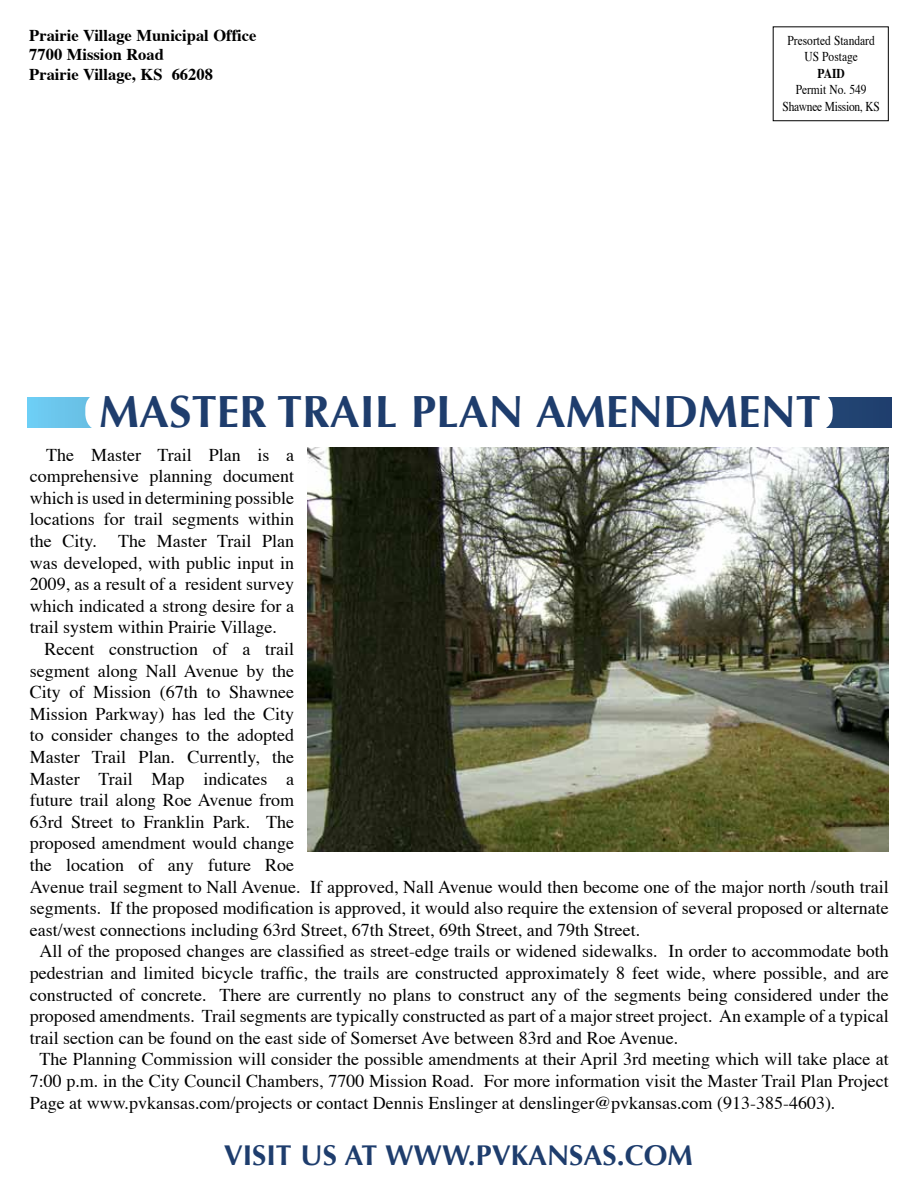
<style>
.page{position:relative;width:918px;height:1188px;background:#fff}
.page>*{position:absolute;margin:0;border:0;box-sizing:border-box;transform-origin:0 0}
.t1{font:700 45px "Optima";color:#1e3d6d}
.t2{font:700 28.5px "Optima";color:#1e3d6d}
.t3{font:18px "Times";color:#000}
.t4{font:700 16.5px/19.5px "Times";color:#000}
.t5{font:13.5px/16.5px "Times";letter-spacing:-.025em;color:#000;text-align:center;scale:.85 1}
.t6{font:13.5px/16.5px "Times";color:#000;text-align:center;scale:.85 1}
.t7{font:700 13.5px "Times";color:#000;scale:.85 1}
</style>
<div class="page">
<div style="left:773px;top:26px;width:116px;height:95px;border:1px solid #000"></div>
<svg style="left:28px;top:398px;width:864px;height:29px;background:#4583ad"></svg>
<div style="left:85px;top:393px;width:748px;height:38px;background:#fff;border-radius:16px"></div>
<img style="left:308px;top:447px;width:581px;height:405px">
<p class="t4" style="left:29px;top:26px;width:229px">Prairie Village Municipal Office<br>7700 Mission Road<br>Prairie Village, KS 66208</p>
<p class="t6" style="left:788px;top:33px;width:104px">Presorted Standard<br>US Postage</p>
<p class="t7" style="left:818px;top:64px;width:17px">PAID</p>
<p class="t5" style="left:783px;top:82px;width:116px">Permit No. 549<br>Shawnee Mission, KS</p>
<h1 class="t1" style="left:99px;top:386px;width:723px">MASTER TRAIL PLAN AMENDMENT</h1>
<p class="t3" style="left:46px;top:443px;width:250px">The Master Trail Plan is a</p>
<p class="t3" style="left:30px;top:465px;width:266px">comprehensive planning document</p>
<p class="t3" style="left:30px;top:486px;width:266px">which is used in determining possible</p>
<p class="t3" style="left:30px;top:508px;width:266px">locations for trail segments within</p>
<p class="t3" style="left:30px;top:529px;width:266px">the City. The Master Trail Plan</p>
<p class="t3" style="left:30px;top:551px;width:266px">was developed, with public input in</p>
<p class="t3" style="left:30px;top:573px;width:266px">2009, as a result of a resident survey</p>
<p class="t3" style="left:30px;top:594px;width:266px">which indicated a strong desire for a</p>
<p class="t3" style="left:30px;top:616px;width:249px">trail system within Prairie Village.</p>
<p class="t3" style="left:45px;top:637px;width:251px">Recent construction of a trail</p>
<p class="t3" style="left:30px;top:659px;width:266px">segment along Nall Avenue by the</p>
<p class="t3" style="left:30px;top:681px;width:266px">City of Mission (67th to Shawnee</p>
<p class="t3" style="left:30px;top:702px;width:266px">Mission Parkway) has led the City</p>
<p class="t3" style="left:30px;top:724px;width:266px">to consider changes to the adopted</p>
<p class="t3" style="left:30px;top:745px;width:266px">Master Trail Plan. Currently, the</p>
<p class="t3" style="left:30px;top:767px;width:266px">Master Trail Map indicates a</p>
<p class="t3" style="left:30px;top:789px;width:266px">future trail along Roe Avenue from</p>
<p class="t3" style="left:30px;top:810px;width:266px">63rd Street to Franklin Park. The</p>
<p class="t3" style="left:30px;top:832px;width:266px">proposed amendment would change</p>
<p class="t3" style="left:30px;top:853px;width:266px">the location of any future Roe</p>
<p class="t3" style="left:30px;top:875px;width:860px">Avenue trail segment to Nall Avenue. If approved, Nall Avenue would then become one of the major north /south trail</p>
<p class="t3" style="left:30px;top:897px;width:860px">segments. If the proposed modification is approved, it would also require the extension of several proposed or alternate</p>
<p class="t3" style="left:30px;top:918px;width:612px">east/west connections including 63rd Street, 67th Street, 69th Street, and 79th Street.</p>
<p class="t3" style="left:39px;top:940px;width:851px">All of the proposed changes are classified as street-edge trails or widened sidewalks. In order to accommodate both</p>
<p class="t3" style="left:30px;top:961px;width:861px">pedestrian and limited bicycle traffic, the trails are constructed approximately 8 feet wide, where possible, and are</p>
<p class="t3" style="left:30px;top:983px;width:860px">constructed of concrete. There are currently no plans to construct any of the segments being considered under the</p>
<p class="t3" style="left:30px;top:1005px;width:861px">proposed amendments. Trail segments are typically constructed as part of a major street project. An example of a typical</p>
<p class="t3" style="left:30px;top:1026px;width:650px">trail section can be found on the east side of Somerset Ave between 83rd and Roe Avenue.</p>
<p class="t3" style="left:40px;top:1048px;width:851px">The Planning Commission will consider the possible amendments at their April 3rd meeting which will take place at</p>
<p class="t3" style="left:30px;top:1069px;width:860px">7:00 p.m. in the City Council Chambers, 7700 Mission Road. For more information visit the Master Trail Plan Project</p>
<p class="t3" style="left:30px;top:1091px;width:807px">Page at www.pvkansas.com/projects or contact Dennis Enslinger at denslinger@pvkansas.com (913-385-4603).</p>
<h2 class="t2" style="left:224px;top:1139px;width:185px">VISIT US AT WWW.</h2>
<h2 class="t2" style="left:476px;top:1139px;width:218px">PVKANSAS.COM</h2>
</div>
